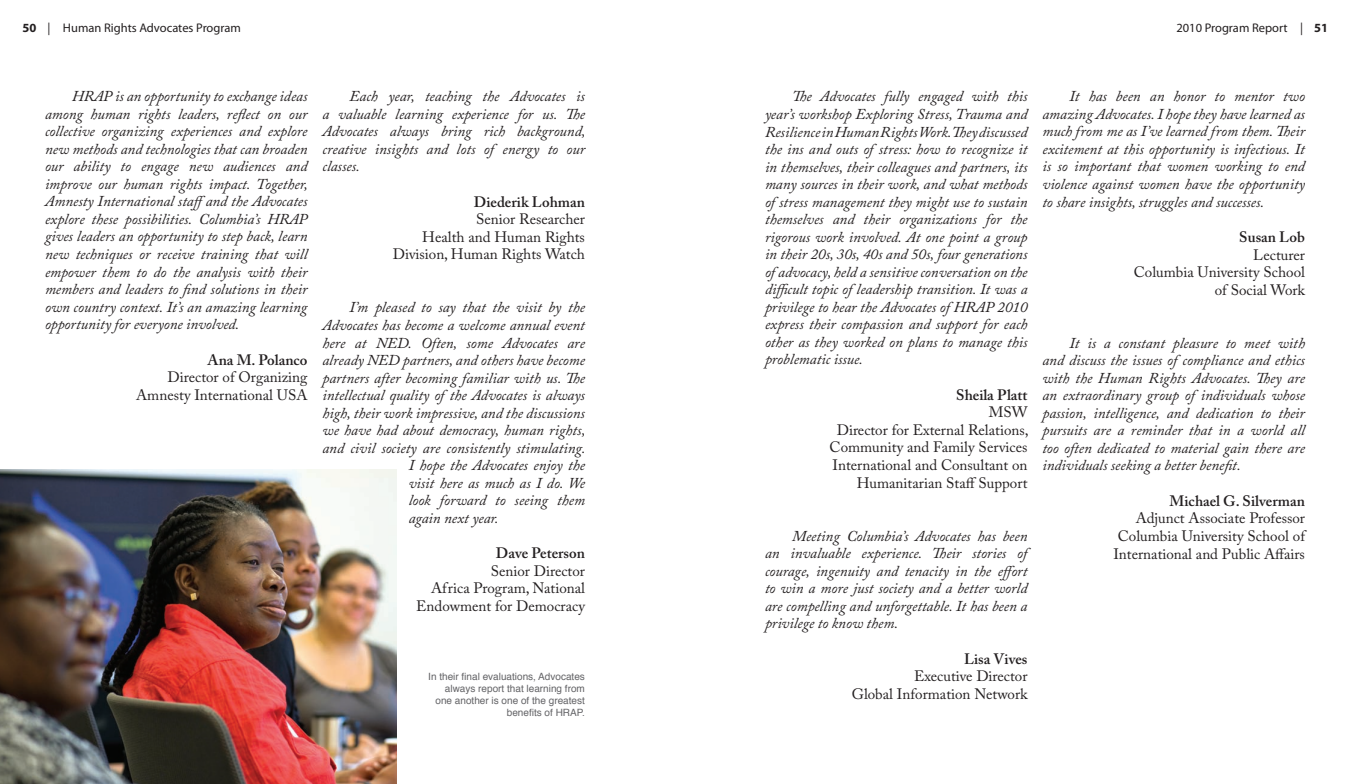
<style>
.page{position:relative;width:1350px;height:784px;background:#fff}
.page>*{position:absolute;margin:0;border:0;box-sizing:border-box;transform-origin:0 0}
.t1{font:italic 15px/17.5px "Adobe Caslon Pro";color:#231f20;text-align:justify}
.t2{font:15px/17.5px "Adobe Caslon Pro";color:#231f20;text-align:right}
.t3{font:600 15px "Adobe Caslon Pro";color:#231f20}
.t4{font:12.5px "Myriad Pro";color:#231f20}
.t5{font:10px/12px "Helvetica";color:#636366;text-align:right}
.s1{font-weight:700}
</style>
<div class="page">
<img style="left:0;top:469px;width:396px;height:314px">
<p class="t4" style="left:22px;top:20px;width:220px"><span class="s1">50</span> | Human Rights Advocates Program</p>
<p class="t4" style="left:1176px;top:20px;width:153px">2010 Program Report | <span class="s1">51</span></p>
<p class="t1" style="left:45px;top:87px;width:264px;text-indent:27px">HRAP is an opportunity to exchange ideas among human rights leaders, reflect on our collective organizing experiences and explore new methods and technologies that can broaden our ability to engage new audiences and improve our human rights impact. Together, Amnesty International staffand the Advocates explore these possibilities. Columbia’s HRAP gives leaders an opportunity to step back, learn new techniques or receive training that will empower them to do the analysis with their members and leaders to find solutions in their own country context. It’s an amazing learning opportunity for everyone involved.</p>
<p class="t3" style="left:208px;top:350px;width:101px">Ana M. Polanco</p>
<p class="t2" style="left:136px;top:368px;width:173px">Director of Organizing<br>Amnesty International USA</p>
<p class="t1" style="left:322px;top:87px;width:264px;text-indent:27px">Each year, teaching the Advocates is a valuable learning experience for us. The Advocates always bring rich background, creative insights and lots of energy to our classes.</p>
<p class="t3" style="left:474px;top:193px;width:113px">Diederik Lohman</p>
<p class="t2" style="left:393px;top:210px;width:194px">Senior Researcher<br>Health and Human Rights<br>Division, Human Rights Watch</p>
<p class="t1" style="left:350px;top:298px;width:237px">I’m pleased to say that the visit by the</p>
<p class="t1" style="left:322px;top:316px;width:264px">Advocates has become a welcome annual event</p>
<p class="t1" style="left:322px;top:333px;width:264px">here at NED. Often, some Advocates are</p>
<p class="t1" style="left:322px;top:351px;width:264px">already NED partners, and others have become</p>
<p class="t1" style="left:322px;top:368px;width:264px">partners after becoming familiar with us. The</p>
<p class="t1" style="left:322px;top:386px;width:264px">intellectual quality of the Advocates is always</p>
<p class="t1" style="left:322px;top:403px;width:264px">high, their work impressive, and the discussions</p>
<p class="t1" style="left:322px;top:421px;width:264px">we have had about democracy, human rights,</p>
<p class="t1" style="left:322px;top:438px;width:264px">and civil society are consistently stimulating.</p>
<p class="t1" style="left:409px;top:456px;width:178px">I hope the Advocates enjoy the</p>
<p class="t1" style="left:409px;top:473px;width:178px">visit here as much as I do. We</p>
<p class="t1" style="left:409px;top:491px;width:178px">look forward to seeing them</p>
<p class="t1" style="left:409px;top:508px;width:91px">again next year.</p>
<p class="t3" style="left:496px;top:544px;width:91px">Dave Peterson</p>
<p class="t2" style="left:416px;top:561px;width:170px">Senior Director<br>Africa Program, National<br>Endowment for Democracy</p>
<p class="t5" style="left:428px;top:670px;width:158px">In their final evaluations, Advocates always report that learning from one another is one of the greatest benefits of HRAP.</p>
<p class="t1" style="left:765px;top:87px;width:264px;text-indent:27px">The Advocates fully engaged with this year’s workshop Exploring Stress, Trauma and Resilience in Human Rights Work. They discussed the ins and outs of stress: how to recognize it in themselves, their colleagues and partners, its many sources in their work, and what methods of stress management they might use to sustain themselves and their organizations for the rigorous work involved. At one point a group in their 20s, 30s, 40s and 50s, four generations of advocacy, held a sensitive conversation on the difficult topic of leadership transition. It was a privilege to hear the Advocates of HRAP 2010 express their compassion and support for each other as they worked on plans to manage this problematic issue.</p>
<p class="t3" style="left:956px;top:385px;width:73px">Sheila Platt</p>
<p class="t2" style="left:830px;top:403px;width:200px">MSW<br>Director for External Relations,<br>Community and Family Services<br>International and Consultant on<br>Humanitarian Staff Support</p>
<p class="t1" style="left:765px;top:526px;width:264px;text-indent:27px">Meeting Columbia’s Advocates has been an invaluable experience. Their stories of courage, ingenuity and tenacity in the effort to win a more just society and a better world are compelling and unforgettable. It has been a privilege to know them.</p>
<p class="t3" style="left:964px;top:649px;width:65px">Lisa Vives</p>
<p class="t2" style="left:852px;top:667px;width:177px">Executive Director<br>Global Information Network</p>
<p class="t1" style="left:1042px;top:87px;width:264px;text-indent:27px">It has been an honor to mentor two amazing Advocates. I hope they have learned as much from me as I’ve learned from them. Their excitement at this opportunity is infectious. It is so important that women working to end violence against women have the opportunity to share insights, struggles and successes.</p>
<p class="t3" style="left:1239px;top:228px;width:67px">Susan Lob</p>
<p class="t2" style="left:1134px;top:245px;width:173px">Lecturer<br>Columbia University School of Social Work</p>
<p class="t1" style="left:1042px;top:333px;width:264px;text-indent:27px">It is a constant pleasure to meet with and discuss the issues of compliance and ethics with the Human Rights Advocates. They are an extraordinary group of individuals whose passion, intelligence, and dedication to their pursuits are a reminder that in a world all too often dedicated to material gain there are individuals seeking a better benefit.</p>
<p class="t3" style="left:1170px;top:491px;width:137px">Michael G. Silverman</p>
<p class="t2" style="left:1113px;top:509px;width:193px;text-align:justify;text-indent:22px">Adjunct Associate Professor Columbia University School of International and Public Affairs</p>
</div>
